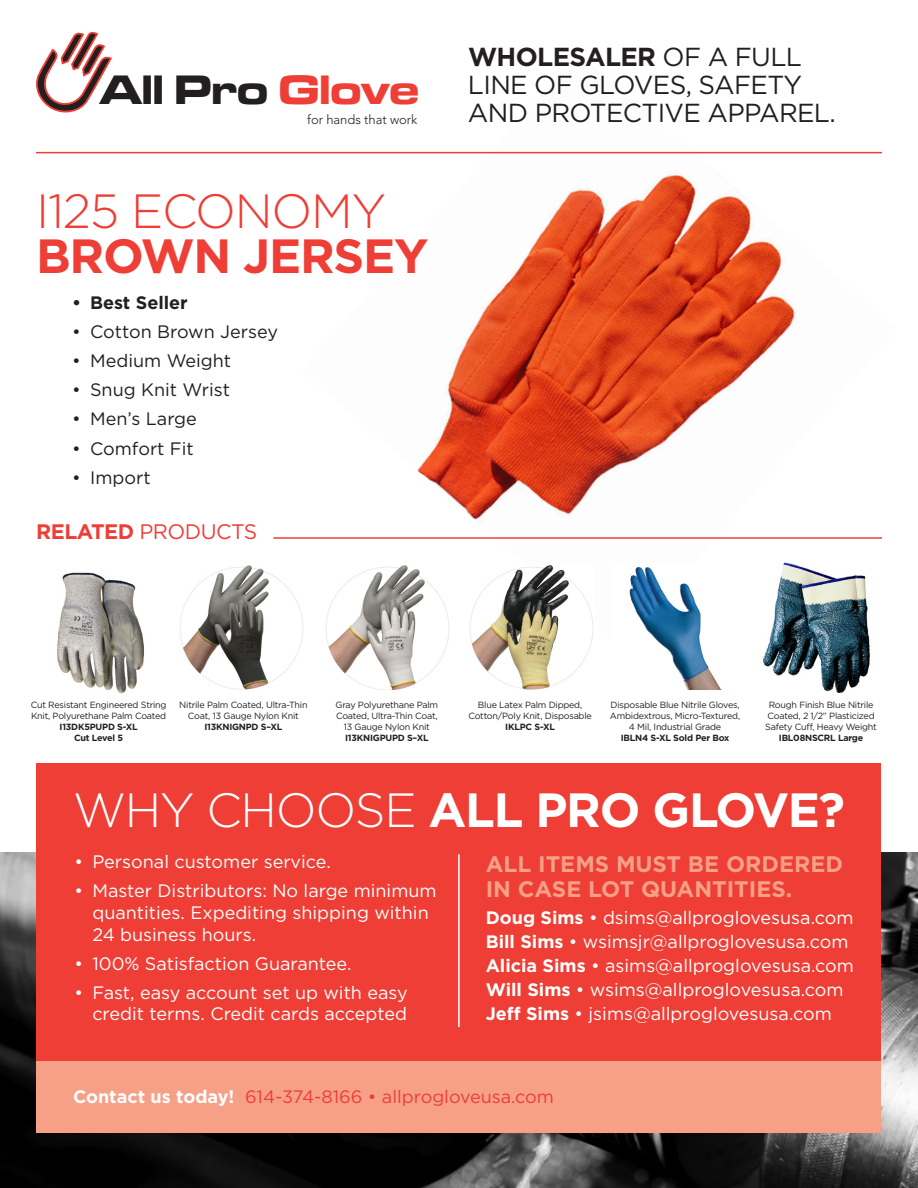
<style>
.page{position:relative;width:918px;height:1188px;background:#fff}
.page>*{position:absolute;margin:0;border:0;box-sizing:border-box;transform-origin:0 0}
.t1{font:300 48px/45px "Gotham";letter-spacing:-.025em;color:#ee3e35}
.t2{font:700 48px "Gotham";letter-spacing:-.025em;color:#fff}
.t3{font:700 expanded 42.75px "Microgramma DOT";color:#231f20}
.t4{font:26.1px/27.9px "Gotham";letter-spacing:-.025em;color:#231f20}
.t5{font:700 22.5px/25.5px "Gotham";color:#f7a088}
.t6{font:21px "Gotham";letter-spacing:-.025em;color:#ee3e35}
.t7{font:18px/21.6px "Gotham";color:#fff}
.t8{font:18px "Gotham";color:#231f20}
.t9{font:18px "Gotham";color:#ee3e35}
.t10{font:700 18px "Gotham";color:#231f20}
.t11{font:300 12.9px "Avenir";color:#231f20}
.t12{font:9px/10.8px "Gotham";letter-spacing:-.025em;color:#231f20;text-align:center}
.t13{font:700 9px "Gotham";letter-spacing:-.025em;color:#231f20}
.s1{color:#ee3e35}
.s2{font-weight:700}
.s3{font-weight:300}
.s4{font-weight:700;color:#fff}
</style>
<div class="page">
<img style="left:0;top:853px;width:918px;height:335px">
<img style="left:302px;top:151px;width:580px;height:369px">
<svg style="left:36px;top:32px;width:76px;height:81px"></svg>
<div style="left:37px;top:764px;width:844px;height:297px;background:#ee3e35"></div>
<div style="left:37px;top:1061px;width:844px;height:71px;background:#f7a088"></div>
<hr style="left:36px;top:152px;width:846px;height:1px;background:#ee3e35">
<hr style="left:458px;top:854px;width:2px;height:173px;background:#fff">
<hr style="left:273px;top:537px;width:609px;height:2px;background:#ee3e35">
<img style="left:180px;top:565px;width:123px;height:124px">
<img style="left:326px;top:565px;width:123px;height:124px">
<img style="left:57px;top:572px;width:87px;height:122px">
<img style="left:470px;top:565px;width:123px;height:124px">
<img style="left:763px;top:562px;width:108px;height:131px">
<img style="left:629px;top:567px;width:92px;height:122px">
<p class="t3" style="left:100px;top:61px;width:321px">All Pro <span class="s1">Glove</span></p>
<p class="t11" style="left:307px;top:111px;width:112px">for hands that work</p>
<p class="t1" style="left:36px;top:187px;width:394px">I125 ECONOMY<br><span class="s2">BROWN JERSEY</span></p>
<p class="t10" style="left:72px;top:292px;width:117px">• Best Seller</p>
<p class="t8" style="left:72px;top:322px;width:207px">• Cotton Brown Jersey</p>
<p class="t8" style="left:72px;top:351px;width:161px">• Medium Weight</p>
<p class="t8" style="left:72px;top:380px;width:159px">• Snug Knit Wrist</p>
<p class="t8" style="left:72px;top:409px;width:126px">• Men’s Large</p>
<p class="t8" style="left:72px;top:438px;width:123px">• Comfort Fit</p>
<p class="t8" style="left:72px;top:467px;width:80px">• Import</p>
<p class="t6" style="left:36px;top:520px;width:223px"><span class="s2">RELATED</span> PRODUCTS</p>
<p class="t4" style="left:468px;top:42px;width:369px"><span class="s2">WHOLESALER</span> OF A FULL<br>LINE OF GLOVES, SAFETY<br>AND PROTECTIVE APPAREL.</p>
<p class="t12" style="left:31px;top:700px;width:137px;text-align:left">Cut Resistant Engineered String<br>Knit, Polyurethane Palm Coated</p>
<p class="t13" style="left:60px;top:722px;width:80px">I13DK5PUPD S-XL</p>
<p class="t13" style="left:74px;top:732px;width:50px">Cut Level 5</p>
<p class="t12" style="left:179px;top:700px;width:130px">Nitrile Palm Coated, Ultra-Thin<br>Coat, 13 Gauge Nylon Knit</p>
<p class="t13" style="left:204px;top:722px;width:80px">I13KNIGNPD S–XL</p>
<p class="t12" style="left:336px;top:700px;width:104px">Gray Polyurethane Palm<br>Coated, Ultra-Thin Coat,<br>13 Gauge Nylon Knit</p>
<p class="t13" style="left:345px;top:732px;width:85px">I13KNIGPUPD S–XL</p>
<p class="t12" style="left:468px;top:700px;width:125px">Blue Latex Palm Dipped,<br>Cotton/Poly Knit, Disposable</p>
<p class="t13" style="left:505px;top:722px;width:51px">IKLPC S-XL</p>
<p class="t12" style="left:610px;top:700px;width:132px">Disposable Blue Nitrile Gloves,<br>Ambidextrous, Micro-Textured,<br>4 Mil, Industrial Grade</p>
<p class="t13" style="left:621px;top:732px;width:110px">IBLN4 S-XL Sold Per Box</p>
<p class="t12" style="left:765px;top:700px;width:113px">Rough Finish Blue Nitrile<br>Coated, 2 1/2” Plasticized<br>Safety Cuff, Heavy Weight</p>
<p class="t13" style="left:779px;top:732px;width:86px">IBL08NSCRL Large</p>
<p class="t2" style="left:73px;top:783px;width:773px"><span class="s3">WHY CHOOSE</span> ALL PRO GLOVE?</p>
<p class="t7" style="left:74px;top:851px;width:258px">• Personal customer service.</p>
<p class="t7" style="left:92px;top:880px;width:346px;text-indent:-18px">• Master Distributors: No large minimum quantities. Expediting shipping within<br>24 business hours.</p>
<p class="t7" style="left:74px;top:952px;width:279px">• 100% Satisfaction Guarantee.</p>
<p class="t7" style="left:74px;top:981px;width:335px;text-align:right">• Fast, easy account set up with easy credit terms. Credit cards accepted</p>
<p class="t5" style="left:486px;top:851px;width:359px">ALL ITEMS MUST BE ORDERED<br>IN CASE LOT QUANTITIES.</p>
<p class="t7" style="left:486px;top:907px;width:369px"><span class="s2">Doug Sims</span> • dsims@allproglovesusa.com</p>
<p class="t7" style="left:486px;top:931px;width:364px"><span class="s2">Bill Sims</span> • wsimsjr@allproglovesusa.com</p>
<p class="t7" style="left:486px;top:955px;width:370px"><span class="s2">Alicia Sims</span> • asims@allproglovesusa.com</p>
<p class="t7" style="left:486px;top:979px;width:359px"><span class="s2">Will Sims</span> • wsims@allproglovesusa.com</p>
<p class="t7" style="left:486px;top:1003px;width:348px"><span class="s2">Jeff Sims</span> • jsims@allproglovesusa.com</p>
<p class="t9" style="left:73px;top:1086px;width:483px"><span class="s4">Contact us today!</span> 614-374-8166 • allprogloveusa.com</p>
</div>
